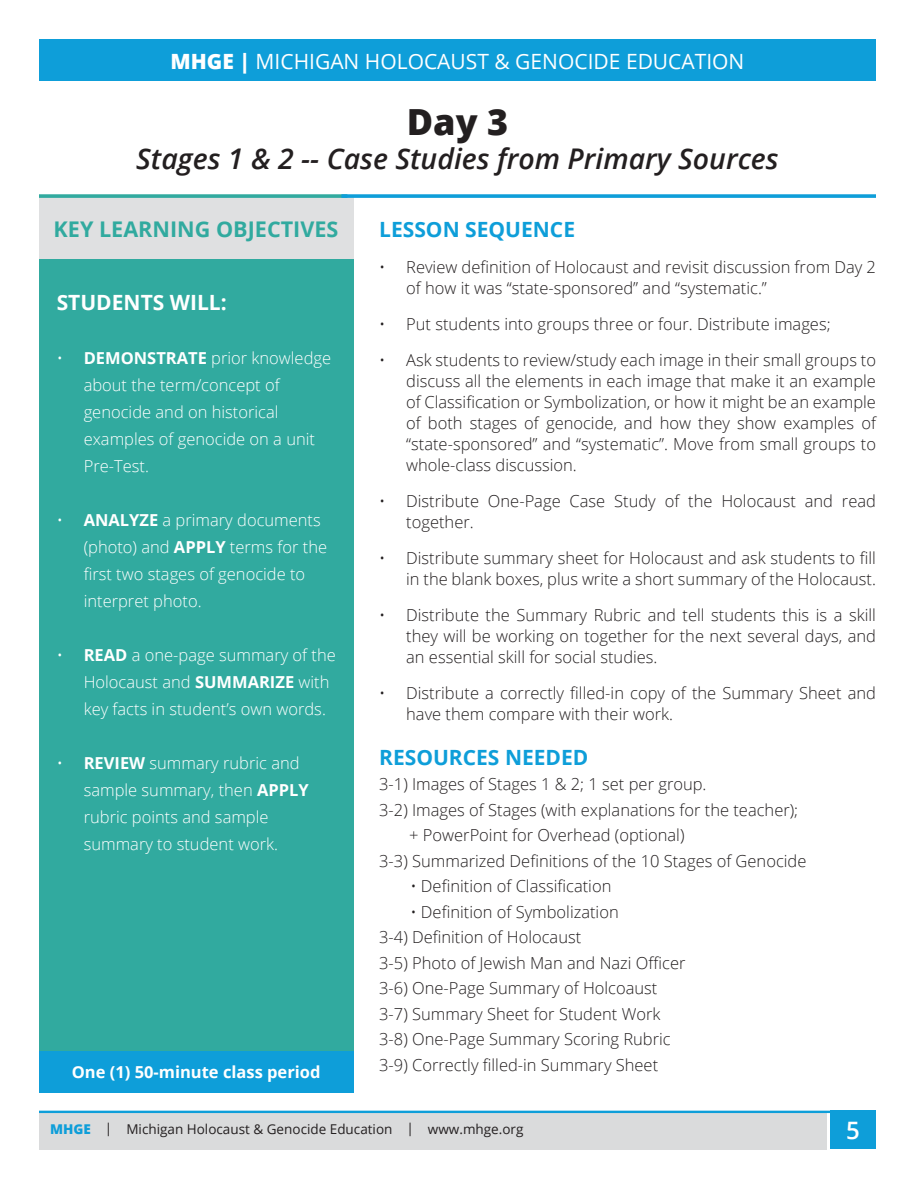
<style>
.page{position:relative;width:918px;height:1188px;background:#fff}
.page>*{position:absolute;margin:0;border:0;box-sizing:border-box;transform-origin:0 0}
.t1{font:800 36px "Open Sans";color:#231f20}
.t2{font:italic 600 28.5px "Open Sans";color:#231f20}
.t3{font:600 24px "Open Sans";color:#fff}
.t4{font:700 21.6px "Open Sans";color:#31aa9f}
.t5{font:21px "Open Sans";color:#fff}
.Light_Blue_Header{font:700 21px "Open Sans";color:#0e9ed9}
.Open_Main{font:700 21px "Open Sans";color:#fff}
.Open_Main-2{font:300 16.5px/21px "Open Sans";color:#231f20}
.t6{font:300 16.5px/27px "Open Sans";color:#fff}
.Open_Main-3{font:700 16.5px "Open Sans";color:#fff}
.t7{font:13.5px "Open Sans";color:#231f20}
.s1{font-weight:800}
.s2{font-weight:700}
.s3{font-weight:800;color:#0e9ed9}
</style>
<div class="page">
<div style="left:39px;top:259px;width:314px;height:793px;background:#31aa9f"></div>
<div style="left:39px;top:198px;width:314px;height:61px;background:#dfe0e1"></div>
<svg style="left:39px;top:194px;width:302px;height:4px"></svg>
<div style="left:39px;top:1113px;width:787px;height:36px;background:#dadbdc"></div>
<div style="left:39px;top:40px;width:837px;height:41px;background:#0e9ed9"></div>
<hr style="left:39px;top:1111px;width:837px;height:2px;background:#0e9ed9">
<div style="left:830px;top:1111px;width:46px;height:38px;background:#0e9ed9"></div>
<svg style="left:341px;top:194px;width:535px;height:4px;background:#25a7dc"></svg>
<div style="left:39px;top:1052px;width:314px;height:41px;background:#0e9ed9"></div>
<p class="t5" style="left:171px;top:47px;width:575px"><span class="s1">MHGE |</span> MICHIGAN HOLOCAUST &amp; GENOCIDE EDUCATION</p>
<p class="t1" style="left:407px;top:95px;width:103px">Day 3</p>
<p class="t2" style="left:136px;top:139px;width:644px">Stages 1 &amp; 2 -- Case Studies from Primary Sources</p>
<p class="t4" style="left:54px;top:214px;width:286px">KEY LEARNING OBJECTIVES</p>
<p class="Open_Main" style="left:57px;top:287px;width:172px">STUDENTS WILL:</p>
<p class="t6" style="left:84px;top:344px;width:249px;text-indent:-27px">• <span class="s2">DEMONSTRATE</span> prior knowledge about the term/concept of genocide and on historical examples of genocide on a unit<br>Pre-Test.</p>
<p class="t6" style="left:84px;top:506px;width:245px;text-indent:-27px">• <span class="s2">ANALYZE</span> a primary documents (photo) and <span class="s2">APPLY</span> terms for the first two stages of genocide to interpret photo.</p>
<p class="t6" style="left:84px;top:641px;width:254px;text-indent:-27px">• <span class="s2">READ</span> a one-page summary of the<br>Holocaust and <span class="s2">SUMMARIZE</span> with key facts in student’s own words.</p>
<p class="t6" style="left:84px;top:749px;width:227px;text-indent:-27px">• <span class="s2">REVIEW</span> summary rubric and sample summary, then <span class="s2">APPLY </span>rubric points and sample summary to student work.</p>
<p class="Open_Main-3" style="left:72px;top:1060px;width:250px">One (1) 50-minute class period</p>
<p class="Light_Blue_Header" style="left:379px;top:214px;width:197px">LESSON SEQUENCE</p>
<p class="Open_Main-2" style="left:406px;top:256px;width:471px;text-indent:-27px">• Review definition of Holocaust and revisit discussion from Day 2 of how it was “state-sponsored” and “systematic.”</p>
<p class="Open_Main-2" style="left:379px;top:313px;width:453px">• Put students into groups three or four. Distribute images;</p>
<p class="Open_Main-2" style="left:406px;top:349px;width:471px;text-align:justify;text-indent:-27px">• Ask students to review/study each image in their small groups to discuss all the elements in each image that make it an example of Classification or Symbolization, or how it might be an example of both stages of genocide, and how they show examples of “state-sponsored” and “systematic”. Move from small groups to whole-class discussion.</p>
<p class="Open_Main-2" style="left:406px;top:490px;width:471px;text-indent:-27px">• Distribute One-Page Case Study of the Holocaust and read together.</p>
<p class="Open_Main-2" style="left:379px;top:547px;width:498px;text-align:right">• Distribute summary sheet for Holocaust and ask students to fill in the blank boxes, plus write a short summary of the Holocaust.</p>
<p class="Open_Main-2" style="left:406px;top:604px;width:471px;text-align:justify;text-indent:-27px">• Distribute the Summary Rubric and tell students this is a skill they will be working on together for the next several days, and an essential skill for social studies.</p>
<p class="Open_Main-2" style="left:406px;top:682px;width:471px;text-indent:-27px">• Distribute a correctly filled-in copy of the Summary Sheet and have them compare with their work.</p>
<p class="Light_Blue_Header" style="left:379px;top:742px;width:211px">RESOURCES NEEDED</p>
<p class="Open_Main-2" style="left:379px;top:773px;width:329px">3-1) Images of Stages 1 &amp; 2; 1 set per group.</p>
<p class="Open_Main-2" style="left:409px;top:796px;width:391px;line-height:25.5px;text-indent:-30px">3-2) Images of Stages (with explanations for the teacher); + PowerPoint for Overhead (optional)</p>
<p class="Open_Main-2" style="left:379px;top:850px;width:429px">3-3) Summarized Definitions of the 10 Stages of Genocide</p>
<p class="Open_Main-2" style="left:410px;top:875px;width:202px">• Definition of Classification</p>
<p class="Open_Main-2" style="left:410px;top:901px;width:210px">• Definition of Symbolization</p>
<p class="Open_Main-2" style="left:379px;top:926px;width:204px">3-4) Definition of Holocaust</p>
<p class="Open_Main-2" style="left:379px;top:952px;width:308px">3-5) Photo of Jewish Man and Nazi Officer</p>
<p class="Open_Main-2" style="left:379px;top:977px;width:280px">3-6) One-Page Summary of Holcoaust</p>
<p class="Open_Main-2" style="left:379px;top:1003px;width:283px">3-7) Summary Sheet for Student Work</p>
<p class="Open_Main-2" style="left:379px;top:1028px;width:293px">3-8) One-Page Summary Scoring Rubric</p>
<p class="Open_Main-2" style="left:379px;top:1054px;width:281px">3-9) Correctly filled-in Summary Sheet</p>
<p class="t7" style="left:50px;top:1120px;width:475px"><span class="s3">MHGE</span> | Michigan Holocaust &amp; Genocide Education | www.mhge.org</p>
<p class="t3" style="left:846px;top:1114px;width:15px">5</p>
</div>
